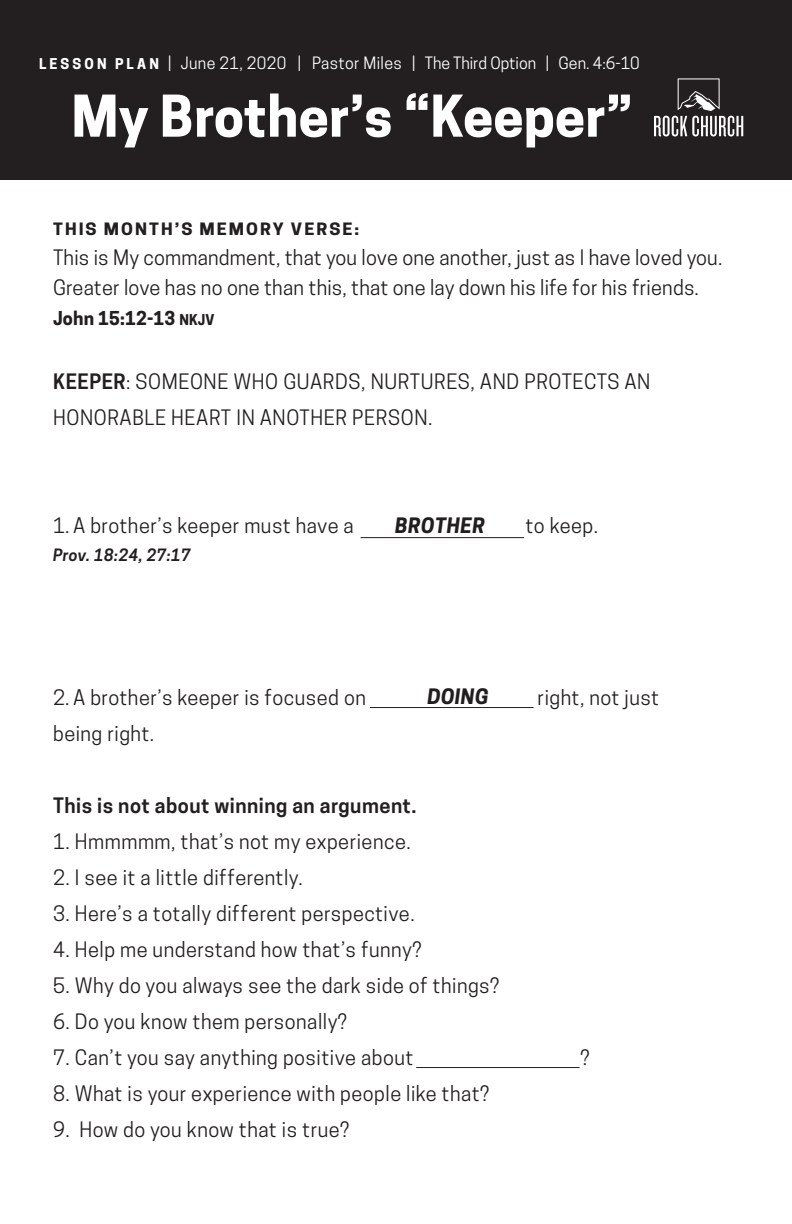
<style>
.page{position:relative;width:792px;height:1224px;background:#fff}
.page>*{position:absolute;margin:0;border:0;box-sizing:border-box;transform-origin:0 0}
.t1{font:700 54px "Cooper Hewitt";letter-spacing:.005em;color:#fff}
.t2{font:20px/30px "Cooper Hewitt";letter-spacing:.025em;color:#231f20}
.t3{font:600 20px "Cooper Hewitt";letter-spacing:.025em;color:#231f20}
.t4{font:italic 700 20px "Cooper Hewitt";letter-spacing:.025em;color:#221e1f}
.t5{font:700 18px "Cooper Hewitt";letter-spacing:.01em;color:#231f20}
.t6{font:16px "Cooper Hewitt";letter-spacing:.005em;color:#fff}
.t7{font:700 16px "Cooper Hewitt";letter-spacing:.115em;color:#231f20;scale:1.1 1}
.t8{font:italic 600 16px "Cooper Hewitt";letter-spacing:.025em;color:#231f20}
.s1{font-weight:700;font-size:14px}
.s2{font-size:14px}
.s3{font-weight:600}
</style>
<div class="page">
<div style="left:0;top:0;width:792px;height:180px;background:#231f20"></div>
<svg style="left:654px;top:78px;width:89px;height:59px"></svg>
<hr style="left:361px;top:537px;width:163px;height:1px;background:#231f20">
<hr style="left:370px;top:707px;width:164px;height:1px;background:#231f20">
<hr style="left:416px;top:1067px;width:164px;height:1px;background:#231f20">
<p class="t6" style="left:39px;top:53px;width:602px"><span class="s1">L E S S O N P L A N</span> | June 21, 2020 | Pastor Miles | The Third Option | Gen. 4:6-10</p>
<h1 class="t1" style="left:72px;top:84px;width:563px">My Brother’s “Keeper”</h1>
<p class="t7" style="left:53px;top:219px;width:280px">THIS MONTH’S MEMORY VERSE:</p>
<p class="t2" style="left:53px;top:242px;width:671px">This is My commandment, that you love one another, just as I have loved you.<br>Greater love has no one than this, that one lay down his life for his friends.</p>
<p class="t5" style="left:53px;top:307px;width:163px">John 15:12-13 <span class="s2">NKJV</span></p>
<p class="t2" style="left:53px;top:364px;width:599px;line-height:36px"><span class="s3">KEEPER</span>: SOMEONE WHO GUARDS, NURTURES, AND PROTECTS AN<br>HONORABLE HEART IN ANOTHER PERSON.</p>
<p class="t4" style="left:395px;top:514px;width:91px">BROTHER</p>
<p class="t2" style="left:53px;top:511px;width:302px">1. A brother’s keeper must have a</p>
<p class="t2" style="left:525px;top:511px;width:74px">to keep.</p>
<p class="t8" style="left:53px;top:546px;width:139px">Prov. 18:24, 27:17</p>
<p class="t4" style="left:427px;top:684px;width:63px">DOING</p>
<p class="t2" style="left:53px;top:683px;width:314px">2. A brother’s keeper is focused on</p>
<p class="t2" style="left:538px;top:683px;width:123px">right, not just</p>
<p class="t2" style="left:53px;top:719px;width:103px">being right.</p>
<p class="t3" style="left:53px;top:794px;width:365px">This is not about winning an argument.</p>
<p class="t2" style="left:53px;top:827px;width:359px">1. Hmmmmm, that’s not my experience.</p>
<p class="t2" style="left:53px;top:863px;width:251px">2. I see it a little differently.</p>
<p class="t2" style="left:53px;top:899px;width:363px">3. Here’s a totally different perspective.</p>
<p class="t2" style="left:53px;top:935px;width:370px">4. Help me understand how that’s funny?</p>
<p class="t2" style="left:53px;top:971px;width:448px">5. Why do you always see the dark side of things?</p>
<p class="t2" style="left:53px;top:1007px;width:295px">6. Do you know them personally?</p>
<p class="t2" style="left:53px;top:1043px;width:362px">7. Can’t you say anything positive about</p>
<p class="t2" style="left:581px;top:1043px;width:11px">?</p>
<p class="t2" style="left:53px;top:1079px;width:438px">8. What is your experience with people like that?</p>
<p class="t2" style="left:53px;top:1115px;width:298px">9. How do you know that is true?</p>
</div>
